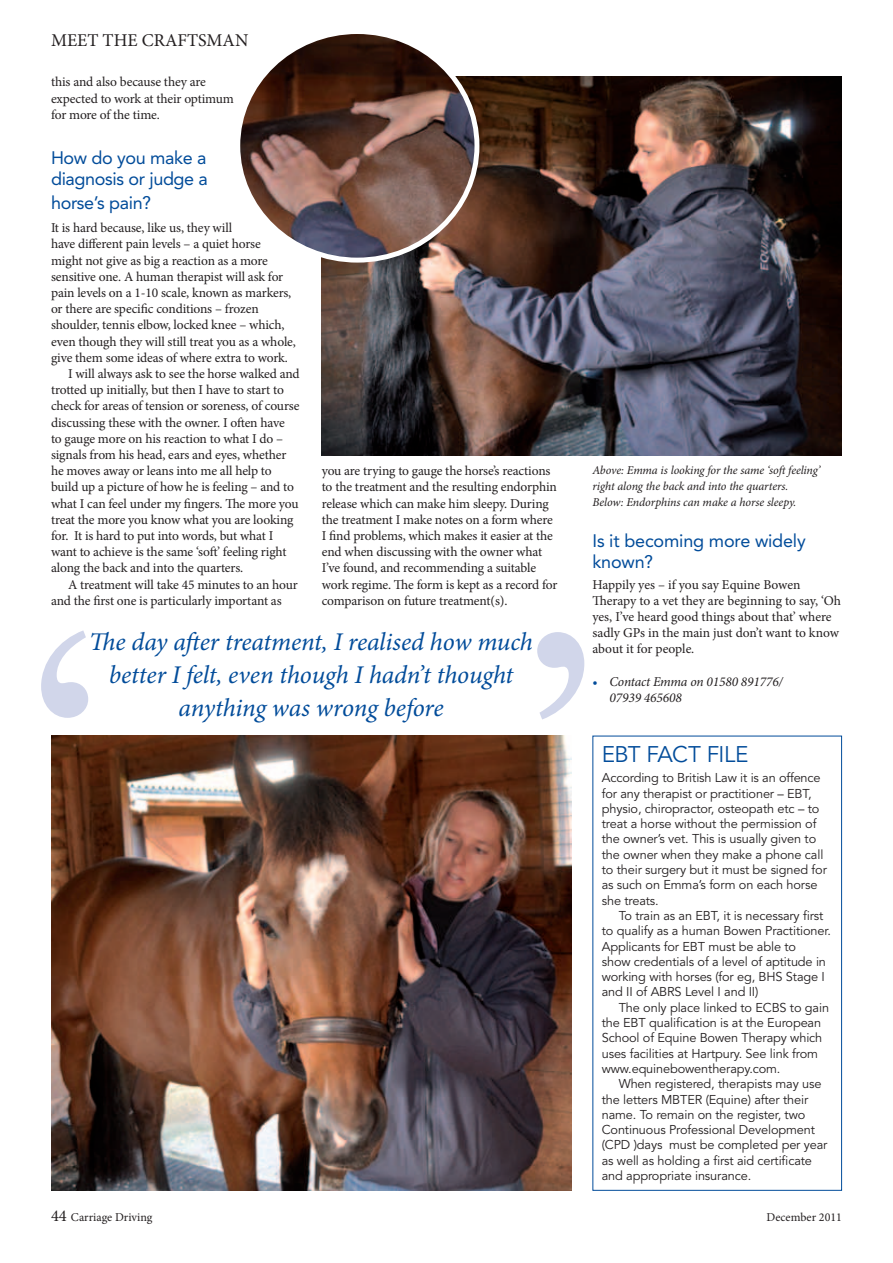
<style>
.page{position:relative;width:893px;height:1263px;background:#fff}
.page>*{position:absolute;margin:0;border:0;box-sizing:border-box;transform-origin:0 0}
.t1{font:italic 25.5px/33px "Minion Pro";letter-spacing:-.01em;color:#024c9a;text-align:center}
.t2{font:22.5px "Avenir LT Std";letter-spacing:-.03em;color:#024c9a}
.t3{font:18px/22.4px "Avenir LT Std";letter-spacing:-.02em;color:#024c9a}
.t4{font:18px "Minion Pro";color:#231f20}
.t5{font:13.5px/16.2px "Minion Pro";letter-spacing:-.015em;color:#231f20}
.t6{font:italic 13.5px/16.2px "Minion Pro";letter-spacing:-.01em;color:#231f20}
.t7{font:12.75px/15.3px "Avenir LT Std";letter-spacing:-.01em;color:#231f20}
.t8{font:italic 12px/16.2px "Minion Pro";letter-spacing:-.01em;color:#231f20}
.t9{font:12px "Minion Pro";color:#231f20}
.s1{font-style:normal;color:#024c9a}
.s2{font-size:16.5px}
</style>
<div class="page">
<div style="left:592px;top:736px;width:250px;height:455px;border:1px solid #024c9a"></div>
<img style="left:322px;top:77px;width:520px;height:378px">
<img style="left:51px;top:736px;width:520px;height:454px">
<svg style="left:537px;top:632px;width:47px;height:87px"></svg>
<svg style="left:41px;top:630px;width:47px;height:88px"></svg>
<img style="left:241px;top:35px;width:236px;height:225px">
<div style="left:235px;top:29px;width:244px;height:234px;border:5px solid #fff;border-radius:50%"></div>
<h3 class="t4" style="left:51px;top:28px;width:199px">MEET THE CRAFTSMAN</h3>
<p class="t5" style="left:51px;top:74px;width:184px">this and also because they are expected to work at their optimum for more of the time.</p>
<h3 class="t3" style="left:51px;top:147px;width:158px;text-align:justify">How do you make a diagnosis or judge a horse’s pain?</h3>
<p class="t5" style="left:51px;top:220px;width:183px">It is hard because, like us, they will</p>
<p class="t5" style="left:51px;top:236px;width:211px">have different pain levels – a quiet horse</p>
<p class="t5" style="left:51px;top:252px;width:218px">might not give as big a reaction as a more</p>
<p class="t5" style="left:51px;top:268px;width:234px">sensitive one. A human therapist will ask for</p>
<p class="t5" style="left:51px;top:285px;width:242px">pain levels on a 1-10 scale, known as markers,</p>
<p class="t5" style="left:51px;top:301px;width:209px">or there are specific conditions – frozen</p>
<p class="t5" style="left:51px;top:317px;width:235px">shoulder, tennis elbow, locked knee – which,</p>
<p class="t5" style="left:51px;top:333px;width:246px">even though they will still treat you as a whole,</p>
<p class="t5" style="left:51px;top:349px;width:238px">give them some ideas of where extra to work.</p>
<p class="t5" style="left:68px;top:366px;width:233px">I will always ask to see the horse walked and</p>
<p class="t5" style="left:51px;top:382px;width:234px">trotted up initially, but then I have to start to</p>
<p class="t5" style="left:51px;top:398px;width:250px">check for areas of tension or soreness, of course</p>
<p class="t5" style="left:51px;top:414px;width:235px">discussing these with the owner. I often have</p>
<p class="t5" style="left:51px;top:430px;width:234px">to gauge more on his reaction to what I do –</p>
<p class="t5" style="left:51px;top:447px;width:237px">signals from his head, ears and eyes, whether</p>
<p class="t5" style="left:51px;top:463px;width:222px">he moves away or leans into me all help to</p>
<p class="t5" style="left:51px;top:479px;width:244px">build up a picture of how he is feeling – and to</p>
<p class="t5" style="left:51px;top:495px;width:249px">what I can feel under my fingers. The more you</p>
<p class="t5" style="left:51px;top:511px;width:244px">treat the more you know what you are looking</p>
<p class="t5" style="left:51px;top:528px;width:224px">for. It is hard to put into words, but what I</p>
<p class="t5" style="left:51px;top:544px;width:237px">want to achieve is the same ‘soft’ feeling right</p>
<p class="t5" style="left:51px;top:560px;width:194px">along the back and into the quarters.</p>
<p class="t5" style="left:68px;top:576px;width:231px">A treatment will take 45 minutes to an hour</p>
<p class="t5" style="left:51px;top:592px;width:232px">and the first one is particularly important as</p>
<p class="t5" style="left:322px;top:463px;width:237px">you are trying to gauge the horse’s reactions to the treatment and the resulting endorphin release which can make him sleepy. During the treatment I make notes on a form where I find problems, which makes it easier at the end when discussing with the owner what I’ve found, and recommending a suitable work regime. The form is kept as a record for comparison on future treatment(s).</p>
<h1 class="t1" style="left:89px;top:625px;width:445px">The day after treatment, I realised how much better I felt, even though I hadn’t thought anything was wrong before</h1>
<p class="t8" style="left:592px;top:462px;width:229px">Above: Emma is looking for the same ‘soft feeling’ right along the back and into the quarters.<br>Below: Endorphins can make a horse sleepy.</p>
<h3 class="t3" style="left:592px;top:530px;width:215px;line-height:21.6px">Is it becoming more widely known?</h3>
<p class="t5" style="left:592px;top:576px;width:250px">Happily yes – if you say Equine Bowen Therapy to a vet they are beginning to say, ‘Oh yes, I’ve heard good things about that’ where sadly GPs in the main just don’t want to know about it for people.</p>
<p class="t6" style="left:609px;top:673px;width:175px;text-indent:-17px"><span class="s1">•</span> Contact Emma on 01580 891776/<br>07939 465608</p>
<h2 class="t2" style="left:602px;top:742px;width:148px">EBT FACT FILE</h2>
<p class="t7" style="left:602px;top:770px;width:227px">According to British Law it is an offence for any therapist or practitioner – EBT, physio, chiropractor, osteopath etc – to treat a horse without the permission of the owner’s vet. This is usually given to the owner when they make a phone call to their surgery but it must be signed for as such on Emma’s form on each horse she treats.</p>
<p class="t7" style="left:602px;top:908px;width:231px;text-indent:17px">To train as an EBT, it is necessary first to qualify as a human Bowen Practitioner.<br>Applicants for EBT must be able to<br>show credentials of a level of aptitude in working with horses (for eg, BHS Stage I and II of ABRS Level I and II)</p>
<p class="t7" style="left:602px;top:1000px;width:229px;text-indent:17px">The only place linked to ECBS to gain the EBT qualification is at the European School of Equine Bowen Therapy which uses facilities at Hartpury. See link from www.equinebowentherapy.com.</p>
<p class="t7" style="left:602px;top:1076px;width:227px;text-indent:17px">When registered, therapists may use the letters MBTER (Equine) after their name. To remain on the register, two Continuous Professional Development (CPD )days must be completed per year as well as holding a first aid certificate and appropriate insurance.</p>
<p class="t9" style="left:51px;top:1209px;width:103px"><span class="s2">44</span> Carriage Driving</p>
<p class="t9" style="left:766px;top:1209px;width:77px">December 2011</p>
</div>
